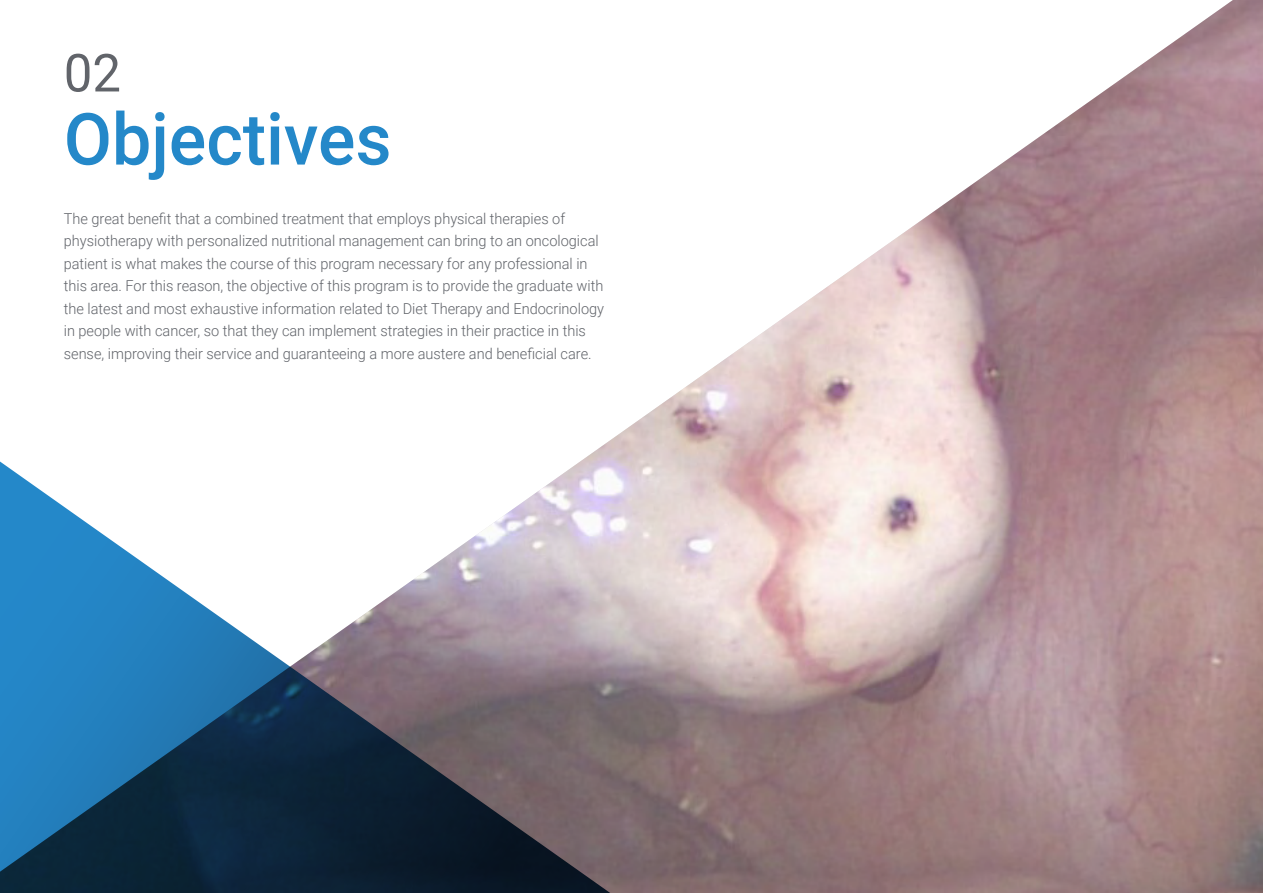
<style>
.page{position:relative;width:1263px;height:893px;background:#fff}
.page>*{position:absolute;margin:0;border:0;box-sizing:border-box;transform-origin:0 0}
.t1{font:500 72px "Roboto";color:#2488c9}
.t2{font:52.5px "Roboto";color:#61646a}
.t3{font:300 15px/22.5px "Roboto";color:#61646a}
</style>
<div class="page">
<img style="left:602px;top:0;width:661px;height:893px">
<svg style="left:0;top:446px;width:640px;height:447px"></svg>
<h2 class="t2" style="left:64px;top:36px;width:59px">02</h2>
<h1 class="t1" style="left:64px;top:89px;width:329px">Objectives</h1>
<p class="t3" style="left:64px;top:207px;width:542px">The great benefit that a combined treatment that employs physical therapies of physiotherapy with personalized nutritional management can bring to an oncological patient is what makes the course of this program necessary for any professional in this area. For this reason, the objective of this program is to provide the graduate with the latest and most exhaustive information related to Diet Therapy and Endocrinology in people with cancer, so that they can implement strategies in their practice in this sense, improving their service and guaranteeing a more austere and beneficial care.</p>
</div>
